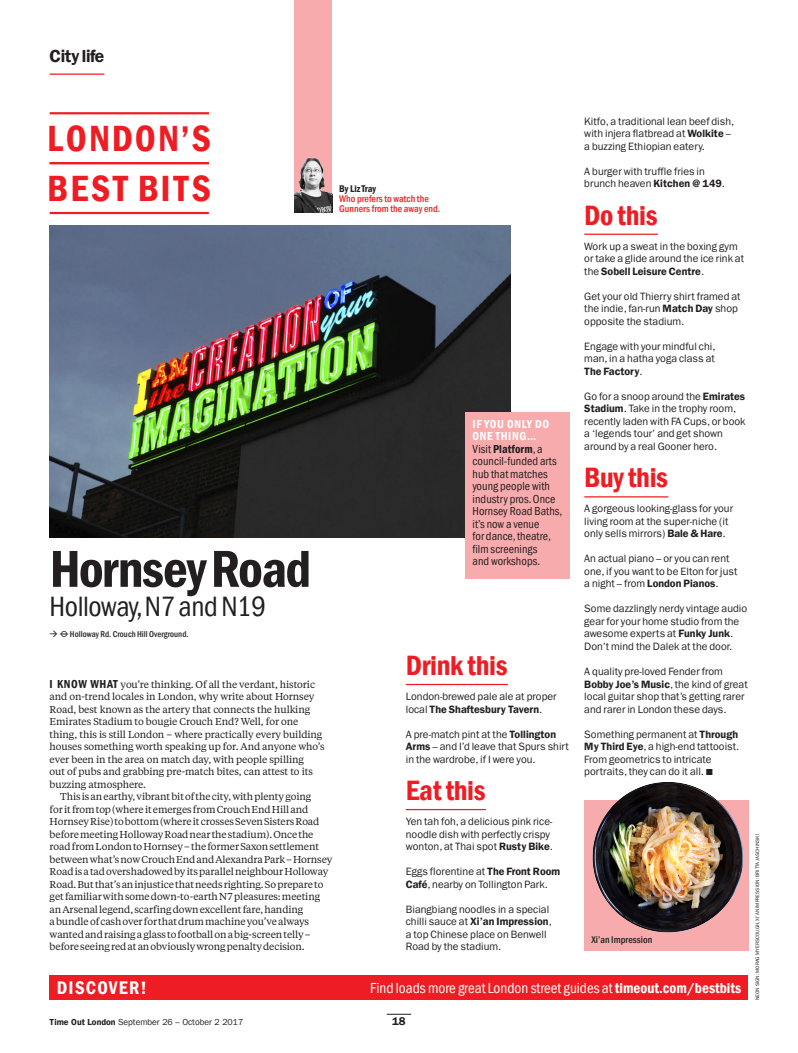
<style>
.page{position:relative;width:798px;height:1053px;background:#fff}
.page>*{position:absolute;margin:0;border:0;box-sizing:border-box;transform-origin:0 0}
.HEAD_4{font:53.75px "Franklin Gothic LT Pro Dm Cn";letter-spacing:-.03em;color:#231f20}
.SIGNPOST_2{font:37.5px "Franklin Gothic LT Pro Dm Cn";letter-spacing:.055em;color:#ee1d23}
.SIGNPOST_2-2{font:37.5px "Franklin Gothic LT Pro Dm Cn";letter-spacing:.075em;color:#ee1d23}
.SUBHEAD_Area_Guide{font:28.75px "Franklin Gothic LT Pro Dm Cn";letter-spacing:-.01em;color:#ee1d23}
.HEAD_2{font:condensed 28.75px "Franklin Gothic LT Pro";letter-spacing:-.015em;color:#231f20}
.t1{font:18.75px "Franklin Gothic LT Pro Dm Cn";letter-spacing:.07em;color:#fff}
.OTHER_Slug{font:17.5px "Franklin Gothic LT Pro Dm";letter-spacing:-.025em;color:#231f20}
.t2{font:condensed 15px "Franklin Gothic LT Pro";color:#fff}
.INFO_BOX_What_Is_It{font:condensed 11.88px/12.5px "Franklin Gothic LT Pro";letter-spacing:.005em;color:#231f20}
.INFO_BOX_What_Is_It-2{font:11.88px/12.5px "Franklin Gothic LT Pro Dm Cn";letter-spacing:.055em;color:#fff}
.t3{font:11.25px "Franklin Gothic LT Pro Dm";color:#231f20}
.BODY_Book_No_Indent{font:10.62px/12.5px "Franklin Gothic LT Pro";letter-spacing:.005em;color:#231f20}
.BODY_Serif_1st_Line{font:10px/12.5px "Tiempos Text";letter-spacing:-.01em;color:#231f20}
.BODY_Serif___Leader{font:10px/12.5px "Tiempos Text";letter-spacing:-.01em;color:#231f20}
.OTHER_Caption_Text{font:500 condensed 10px/10px "Franklin Gothic LT Pro";letter-spacing:.005em;color:#ee1d23}
.OTHER_Caption_Text-2{font:500 condensed 10px "Franklin Gothic LT Pro";letter-spacing:.005em;color:#231f20}
.OTHER_Caption_Text-3{font:10px "Franklin Gothic LT Pro Dm Cn";letter-spacing:-.005em;color:#231f20}
.t4{font:8.75px "Franklin Gothic LT Pro";letter-spacing:-.005em;color:#231f20}
.INFO_LINE{font:500 condensed 8.75px "Franklin Gothic LT Pro";letter-spacing:.005em;color:#231f20}
.OTHER_Credit_Text{font:5px "Franklin Gothic LT Pro";letter-spacing:.005em;color:#231f20}
.s1{font-family:"Franklin Gothic LT Pro Dm"}
.s2{font-family:"Franklin Gothic LT Pro Dm Cn";font-stretch:normal}
.s3{font-family:"Pi Time Out";font-weight:400;font-stretch:normal}
.s4{font-family:"Franklin Gothic LT Pro Dm Cn";font-size:11.88px}
</style>
<div class="page">
<svg style="left:387px;top:1013px;width:24px;height:1px"></svg>
<hr style="left:50px;top:73px;width:54px;height:2px;background:#ee1d23">
<hr style="left:405px;top:683px;width:102px;height:2px;background:#ee1d23">
<hr style="left:405px;top:808px;width:80px;height:2px;background:#ee1d23">
<div style="left:294px;top:0;width:38px;height:212px;background:#f8abad"></div>
<img style="left:294px;top:158px;width:38px;height:54px">
<img style="left:49px;top:225px;width:461px;height:312px">
<div style="left:465px;top:412px;width:105px;height:167px;background:#f8abad"></div>
<div style="left:584px;top:800px;width:164px;height:150px;background:#f8abad"></div>
<hr style="left:584px;top:233px;width:73px;height:2px;background:#ee1d23">
<hr style="left:584px;top:496px;width:84px;height:1px;background:#ee1d23">
<hr style="left:50px;top:112px;width:159px;height:2px;background:#ee1d23">
<hr style="left:50px;top:162px;width:159px;height:2px;background:#ee1d23">
<hr style="left:50px;top:212px;width:159px;height:2px;background:#ee1d23">
<div style="left:50px;top:975px;width:698px;height:25px;background:#ee1d23"></div>
<img style="left:591px;top:781px;width:152px;height:153px;border-radius:76px">
<p class="OTHER_Slug" style="left:50px;top:45px;width:56px">City life</p>
<p class="BODY_Book_No_Indent" style="left:584px;top:115px;width:151px">Kitfo, a traditional lean beef dish, with injera flatbread at <span class="s1">Wolkite</span> – a buzzing Ethiopian eatery.</p>
<p class="BODY_Book_No_Indent" style="left:584px;top:165px;width:142px">A burger with truffle fries in brunch heaven <span class="s1">Kitchen @ 149</span>.</p>
<p class="SUBHEAD_Area_Guide" style="left:584px;top:199px;width:75px">Do this</p>
<p class="BODY_Book_No_Indent" style="left:584px;top:240px;width:161px">Work up a sweat in the boxing gym or take a glide around the ice rink at the <span class="s1">Sobell Leisure Centre</span>.</p>
<p class="BODY_Book_No_Indent" style="left:584px;top:290px;width:158px">Get your old Thierry shirt framed at the indie, fan-run <span class="s1">Match Day</span> shop opposite the stadium.</p>
<p class="BODY_Book_No_Indent" style="left:584px;top:340px;width:133px;text-align:justify">Engage with your mindful chi, man, in a hatha yoga class at <span class="s1">The Factory</span>.</p>
<p class="BODY_Book_No_Indent" style="left:584px;top:390px;width:163px">Go for a snoop around the <span class="s1">Emirates<br>Stadium</span>. Take in the trophy room, recently laden with FA Cups, or book a ‘legends tour’ and get shown around by a real Gooner hero.</p>
<p class="SUBHEAD_Area_Guide" style="left:584px;top:461px;width:85px">Buy this</p>
<p class="BODY_Book_No_Indent" style="left:584px;top:502px;width:150px">A gorgeous looking-glass for your living room at the super-niche (it only sells mirrors) <span class="s1">Bale &amp; Hare</span>.</p>
<p class="BODY_Book_No_Indent" style="left:584px;top:552px;width:154px">An actual piano – or you can rent one, if you want to be Elton for just a night – from <span class="s1">London Pianos</span>.</p>
<p class="BODY_Book_No_Indent" style="left:584px;top:602px;width:164px">Some dazzlingly nerdy vintage audio gear for your home studio from the awesome experts at <span class="s1">Funky Junk</span>.<br>Don’t mind the Dalek at the door.</p>
<p class="BODY_Book_No_Indent" style="left:584px;top:665px;width:165px">A quality pre-loved Fender from <span class="s1">Bobby Joe’s Music</span>, the kind of great local guitar shop that’s getting rarer and rarer in London these days.</p>
<p class="BODY_Book_No_Indent" style="left:584px;top:727px;width:157px">Something permanent at <span class="s1">Through<br>My Third Eye</span>, a high-end tattooist.<br>From geometrics to intricate portraits, they can do it all. ■</p>
<p class="SIGNPOST_2" style="left:47px;top:117px;width:165px">LONDON’S</p>
<p class="SIGNPOST_2-2" style="left:47px;top:167px;width:165px">BEST BITS</p>
<p class="OTHER_Caption_Text-3" style="left:339px;top:183px;width:38px">By Liz Tray</p>
<p class="OTHER_Caption_Text" style="left:339px;top:193px;width:103px">Who prefers to watch the<br>Gunners from the away end.</p>
<p class="INFO_BOX_What_Is_It-2" style="left:472px;top:417px;width:78px">IF YOU ONLY DO<br>ONE THING…</p>
<p class="INFO_BOX_What_Is_It" style="left:472px;top:442px;width:91px">Visit <span class="s2">Platform</span>, a council-funded arts hub that matches young people with industry pros. Once<br>Hornsey Road Baths, it’s now a venue<br>for dance, theatre, film screenings<br>and workshops.</p>
<p class="HEAD_4" style="left:50px;top:538px;width:263px">Hornsey Road</p>
<p class="HEAD_2" style="left:50px;top:590px;width:218px">Holloway, N7 and N19</p>
<p class="INFO_LINE" style="left:50px;top:629px;width:140px">→ <span class="s3">m</span> Holloway Rd. Crouch Hill Overground.</p>
<p class="SUBHEAD_Area_Guide" style="left:405px;top:649px;width:103px">Drink this</p>
<p class="BODY_Book_No_Indent" style="left:405px;top:690px;width:152px">London-brewed pale ale at proper local <span class="s1">The Shaftesbury Tavern</span>.</p>
<p class="BODY_Book_No_Indent" style="left:405px;top:727px;width:165px">A pre-match pint at the <span class="s1">Tollington<br>Arms</span> – and I’d leave that Spurs shirt in the wardrobe, if I were you.</p>
<p class="SUBHEAD_Area_Guide" style="left:405px;top:774px;width:81px">Eat this</p>
<p class="BODY_Book_No_Indent" style="left:405px;top:815px;width:149px">Yen tah foh, a delicious pink rice&shy;noodle dish with perfectly crispy wonton, at Thai spot <span class="s1">Rusty Bike</span>.</p>
<p class="BODY_Book_No_Indent" style="left:405px;top:865px;width:156px">Eggs florentine at <span class="s1">The Front Room<br>Café</span>, nearby on Tollington Park.</p>
<p class="BODY_Book_No_Indent" style="left:405px;top:902px;width:147px">Biangbiang noodles in a special chilli sauce at <span class="s1">Xi’an Impression</span>, a top Chinese place on Benwell<br>Road by the stadium.</p>
<p class="BODY_Serif___Leader" style="left:50px;top:677px;width:276px"><span class="s4">I KNOW WHAT</span> you’re thinking. Of all the verdant, historic and on-trend locales in London, why write about Hornsey Road, best known as the artery that connects the hulking Emirates Stadium to bougie Crouch End? Well, for one thing, this is still London – where practically every building houses something worth speaking up for. And anyone who’s ever been in the area on match day, with people spilling<br>out of pubs and grabbing pre-match bites, can attest to its buzzing atmosphere.</p>
<p class="BODY_Serif_1st_Line" style="left:50px;top:789px;width:284px;text-indent:11px">This is an earthy, vibrant bit of the city, with plenty going<br>for it from top (where it emerges from Crouch End Hill and Hornsey Rise) to bottom (where it crosses Seven Sisters Road before meeting Holloway Road near the stadium). Once the road from London to Hornsey – the former Saxon settlement between what’s now Crouch End and Alexandra Park – Hornsey Road is a tad overshadowed by its parallel neighbour Holloway Road. But that’s an injustice that needs righting. So prepare to get familiar with some down-to-earth N7 pleasures: meeting an Arsenal legend, scarfing down excellent fare, handing<br>a bundle of cash over for that drum machine you’ve always wanted and raising a glass to football on a big-screen telly – before seeing red at an obviously wrong penalty decision.</p>
<p class="OTHER_Credit_Text" style="left:754px;top:1000px;width:167px;rotate:-90deg">NEON SIGN: MORAG MYERSCOUGH, XI’AN IMPRESSION: BRITTA JASCHINSKI</p>
<p class="OTHER_Caption_Text-2" style="left:591px;top:933px;width:62px">Xi’an Impression</p>
<p class="t1" style="left:57px;top:977px;width:92px">DISCOVER!</p>
<p class="t2" style="left:370px;top:979px;width:372px">Find loads more great London street guides at <span class="s2">timeout.com/bestbits</span></p>
<p class="t4" style="left:50px;top:1017px;width:195px"><span class="s1">Time Out London</span> September 26 – October 2 2017</p>
<p class="t3" style="left:392px;top:1014px;width:15px">18</p>
</div>
